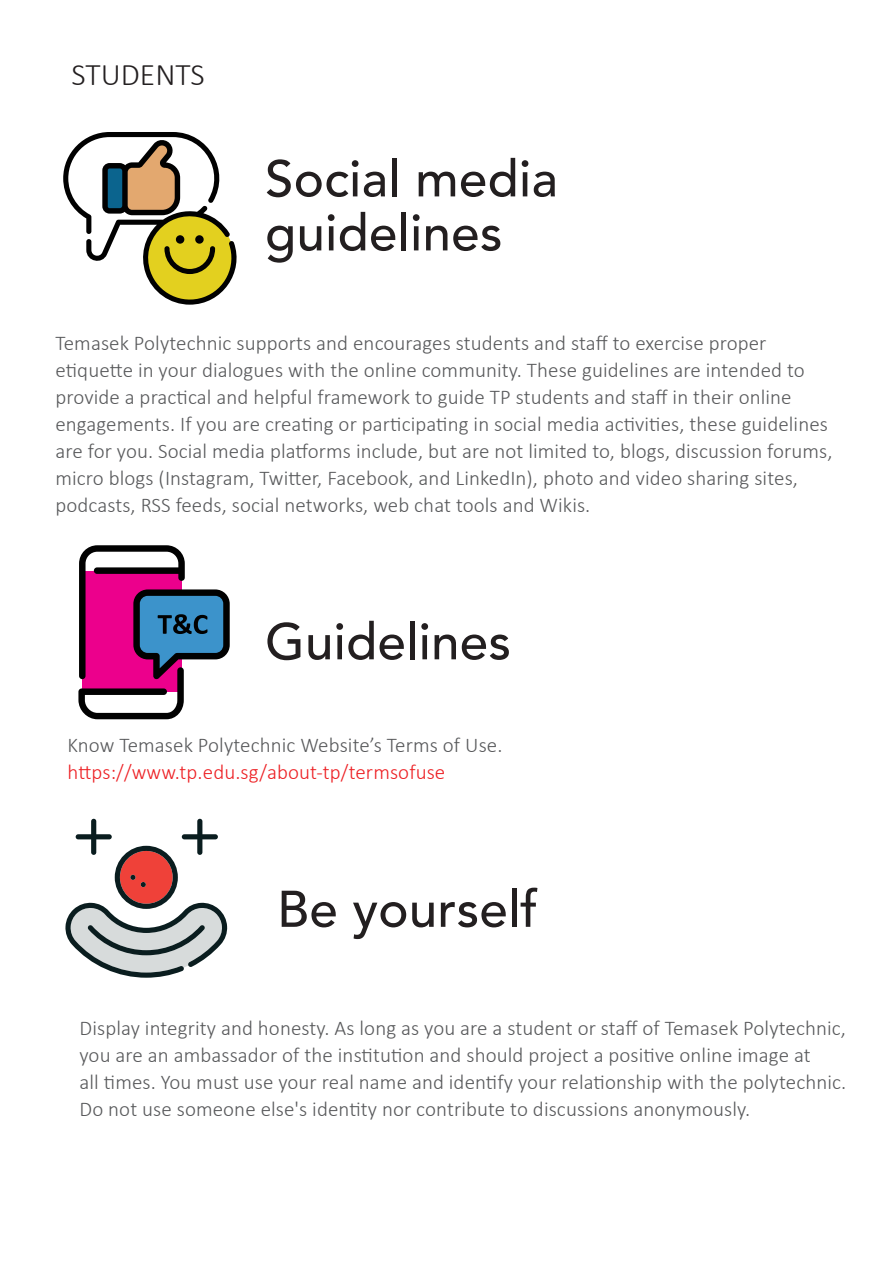
<style>
.page{position:relative;width:893px;height:1263px;background:#fff}
.page>*{position:absolute;margin:0;border:0;box-sizing:border-box;transform-origin:0 0}
.t1{font:500 51px/54px "Avenir";letter-spacing:.005em;color:#231f20}
.t2{font:300 31.5px "Calibri";color:#231f20}
.t3{font:300 21px/27px "Calibri";letter-spacing:.005em;color:#58595b}
.t4{font:300 21px "Calibri";letter-spacing:.005em;color:#ed2024}
</style>
<div class="page">
<svg style="left:63px;top:132px;width:174px;height:173px"></svg>
<svg style="left:78px;top:545px;width:152px;height:174px"></svg>
<svg style="left:65px;top:819px;width:162px;height:159px"></svg>
<h2 class="t2" style="left:71px;top:55px;width:135px">STUDENTS</h2>
<h1 class="t1" style="left:265px;top:149px;width:294px">Social media guidelines</h1>
<p class="t3" style="left:55px;top:329px;width:779px">Temasek Polytechnic supports and encourages students and staff to exercise proper etiquette in your dialogues with the online community. These guidelines are intended to provide a practical and helpful framework to guide TP students and staff in their online engagements. If you are creating or participating in social media activities, these guidelines are for you. Social media platforms include, but are not limited to, blogs, discussion forums, micro blogs (Instagram, Twitter, Facebook, and LinkedIn), photo and video sharing sites, podcasts, RSS feeds, social networks, web chat tools and Wikis.</p>
<h1 class="t1" style="left:265px;top:612px;width:247px">Guidelines</h1>
<p class="t3" style="left:68px;top:732px;width:436px">Know Temasek Polytechnic Website’s Terms of Use.</p>
<p class="t4" style="left:68px;top:759px;width:379px">https://www.tp.edu.sg/about-tp/termsofuse</p>
<h1 class="t1" style="left:277px;top:879px;width:262px">Be yourself</h1>
<p class="t3" style="left:80px;top:1014px;width:768px">Display integrity and honesty. As long as you are a student or staff of Temasek Polytechnic, you are an ambassador of the institution and should project a positive online image at<br>all times. You must use your real name and identify your relationship with the polytechnic.<br>Do not use someone else's identity nor contribute to discussions anonymously.</p>
</div>
